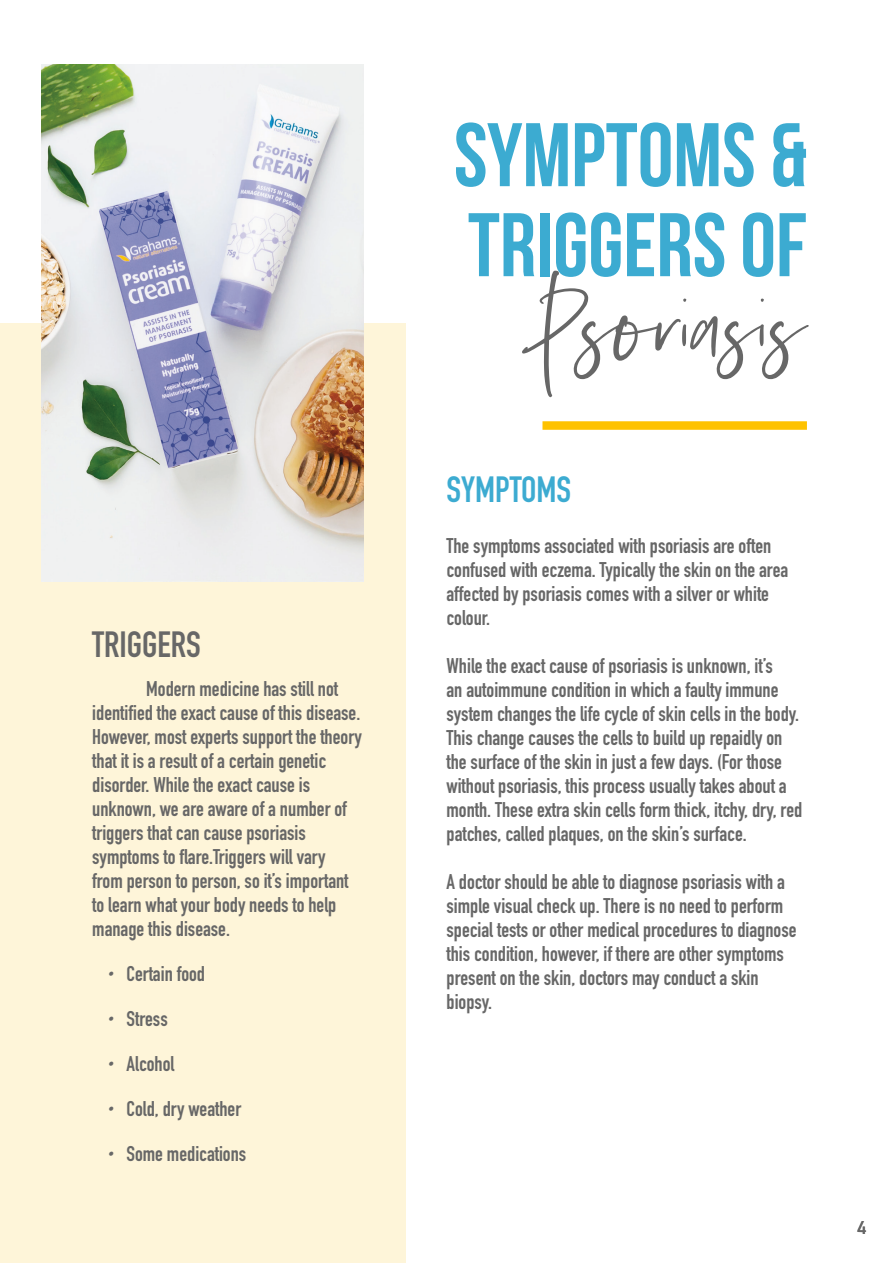
<style>
.page{position:relative;width:893px;height:1263px;background:#fff}
.page>*{position:absolute;margin:0;border:0;box-sizing:border-box;transform-origin:0 0}
.t1{font:129px "Silver South Script Alt";color:#676767}
.t2{font:700 90px/90px "Bebas Neue";color:#3cabd1}
.t3{font:700 36px "DIN Condensed";color:#3cabd1}
.t4{font:700 36px "DIN Condensed";color:#676767}
.t5{font:700 21px/24px "DIN Condensed";color:#676767}
.t6{font:700 18px "DIN Alternate";color:#676767}
.s1{font-family:"Raleway";font-weight:600;font-style:italic}
</style>
<div class="page">
<div style="left:0;top:323px;width:405px;height:940px;background:#fef5d9"></div>
<div style="left:542px;top:421px;width:265px;height:9px;background:#fec200"></div>
<img style="left:41px;top:65px;width:323px;height:516px">
<p class="t4" style="left:92px;top:620px;width:110px">TRIGGERS</p>
<p class="t5" style="left:92px;top:677px;width:271px;text-indent:54px">Modern medicine has still not identified the exact cause of this disease.<br>However, most experts support the theory that it is a result of a certain genetic</p>
<p class="t5" style="left:92px;top:773px;width:256px">disorder. While the exact cause is unknown, we are aware of a number of triggers that can cause psoriasis</p>
<p class="t5" style="left:92px;top:845px;width:258px">symptoms to flare.Triggers will vary from person to person, so it’s important to learn what your body needs to help manage this disease.</p>
<p class="t5" style="left:107px;top:962px;width:99px"><span class="s1">•</span> Certain food</p>
<p class="t5" style="left:107px;top:1007px;width:62px"><span class="s1">•</span> Stress</p>
<p class="t5" style="left:107px;top:1052px;width:68px"><span class="s1">•</span> Alcohol</p>
<p class="t5" style="left:107px;top:1097px;width:135px"><span class="s1">•</span> Cold, dry weather</p>
<p class="t5" style="left:107px;top:1142px;width:140px"><span class="s1">•</span> Some medications</p>
<p class="t2" style="left:454px;top:109px;width:354px">SYMPTOMS &amp;<br>TRIGGERS OF</p>
<p class="t1" style="left:533px;top:248px;width:275px">Psoriasis</p>
<p class="t3" style="left:446px;top:465px;width:126px">SYMPTOMS</p>
<p class="t5" style="left:446px;top:533px;width:343px">The symptoms associated with psoriasis are often confused with eczema. Typically the skin on the area affected by psoriasis comes with a silver or white colour.</p>
<p class="t5" style="left:446px;top:653px;width:357px">While the exact cause of psoriasis is unknown, it’s<br>an autoimmune condition in which a faulty immune system changes the life cycle of skin cells in the body.<br>This change causes the cells to build up repaidly on the surface of the skin in just a few days. (For those without psoriasis, this process usually takes about a month. These extra skin cells form thick, itchy, dry, red patches, called plaques, on the skin’s surface.</p>
<p class="t5" style="left:446px;top:869px;width:352px">A doctor should be able to diagnose psoriasis with a simple visual check up. There is no need to perform special tests or other medical procedures to diagnose this condition, however, if there are other symptoms present on the skin, doctors may conduct a skin biopsy.</p>
<p class="t6" style="left:857px;top:1213px;width:10px">4</p>
</div>
